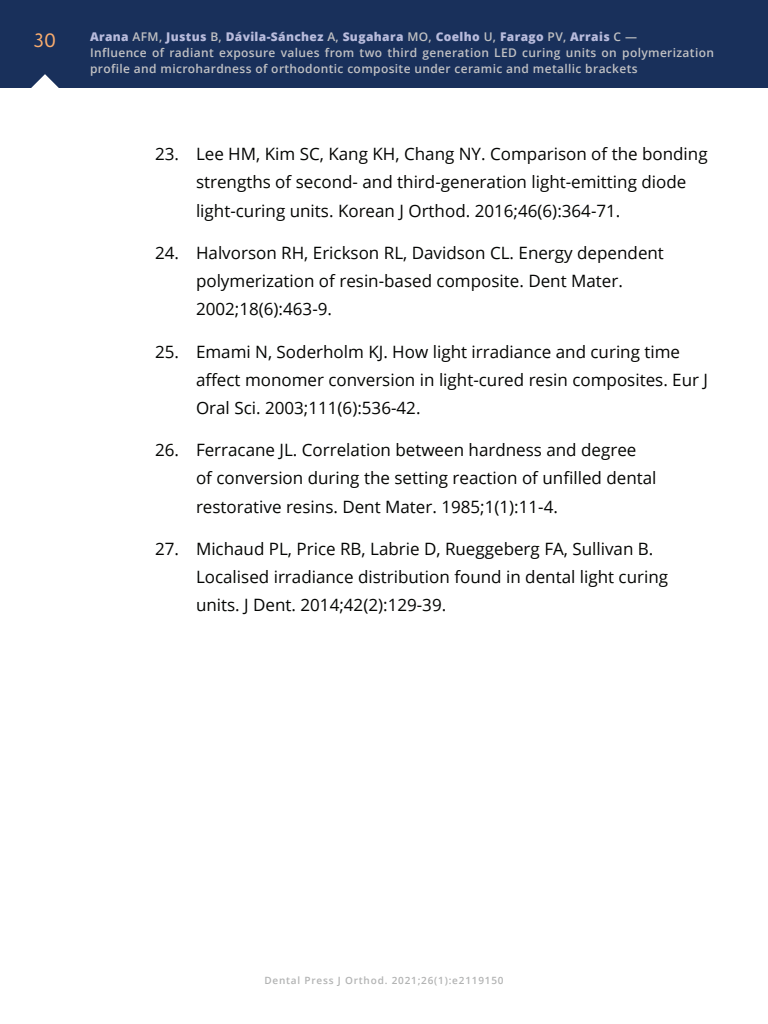
<style>
.page{position:relative;width:768px;height:1024px;background:#fff}
.page>*{position:absolute;margin:0;border:0;box-sizing:border-box;transform-origin:0 0}
.t1{font:500 18px "Semplicita Pro";color:#f9ac6e}
.t2{font:17px/28.2px "Open Sans";color:#040503}
.t3{font:600 12px/16px "Open Sans";letter-spacing:.03em;color:#c1c1c3}
.t4{font:600 10px "Open Sans";letter-spacing:.08em;color:#b2b3b3}
.s1{font-weight:800;color:#b9bcdd}
</style>
<div class="page">
<div style="left:0;top:0;width:768px;height:88px;background:#19305b"></div>
<svg style="left:31px;top:74px;width:28px;height:14px"></svg>
<p class="t1" style="left:34px;top:27px;width:24px">30</p>
<p class="t3" style="left:90px;top:29px;width:626px"><span class="s1">Arana</span> AFM, <span class="s1">Justus</span> B, <span class="s1">Dávila-Sánchez</span> A, <span class="s1">Sugahara</span> MO, <span class="s1">Coelho</span> U, <span class="s1">Farago</span> PV, <span class="s1">Arrais</span> C —<br>Influence of radiant exposure values from two third generation LED curing units on polymerization profile and microhardness of orthodontic composite under ceramic and metallic brackets</p>
<p class="t2" style="left:196px;top:139px;width:513px;text-indent:-41px">23. Lee HM, Kim SC, Kang KH, Chang NY. Comparison of the bonding strengths of second- and third-generation light-emitting diode light-curing units. Korean J Orthod. 2016;46(6):364-71.</p>
<p class="t2" style="left:196px;top:238px;width:469px;text-indent:-41px">24. Halvorson RH, Erickson RL, Davidson CL. Energy dependent polymerization of resin-based composite. Dent Mater.<br>2002;18(6):463-9.</p>
<p class="t2" style="left:196px;top:337px;width:514px;text-indent:-41px">25. Emami N, Soderholm KJ. How light irradiance and curing time affect monomer conversion in light-cured resin composites. Eur J<br>Oral Sci. 2003;111(6):536-42.</p>
<p class="t2" style="left:196px;top:436px;width:462px;text-indent:-41px">26. Ferracane JL. Correlation between hardness and degree of conversion during the setting reaction of unfilled dental restorative resins. Dent Mater. 1985;1(1):11-4.</p>
<p class="t2" style="left:196px;top:534px;width:474px;text-indent:-41px">27. Michaud PL, Price RB, Labrie D, Rueggeberg FA, Sullivan B.<br>Localised irradiance distribution found in dental light curing units. J Dent. 2014;42(2):129-39.</p>
<p class="t4" style="left:264px;top:974px;width:241px">Dental Press J Orthod. 2021;26(1):e2119150</p>
</div>
